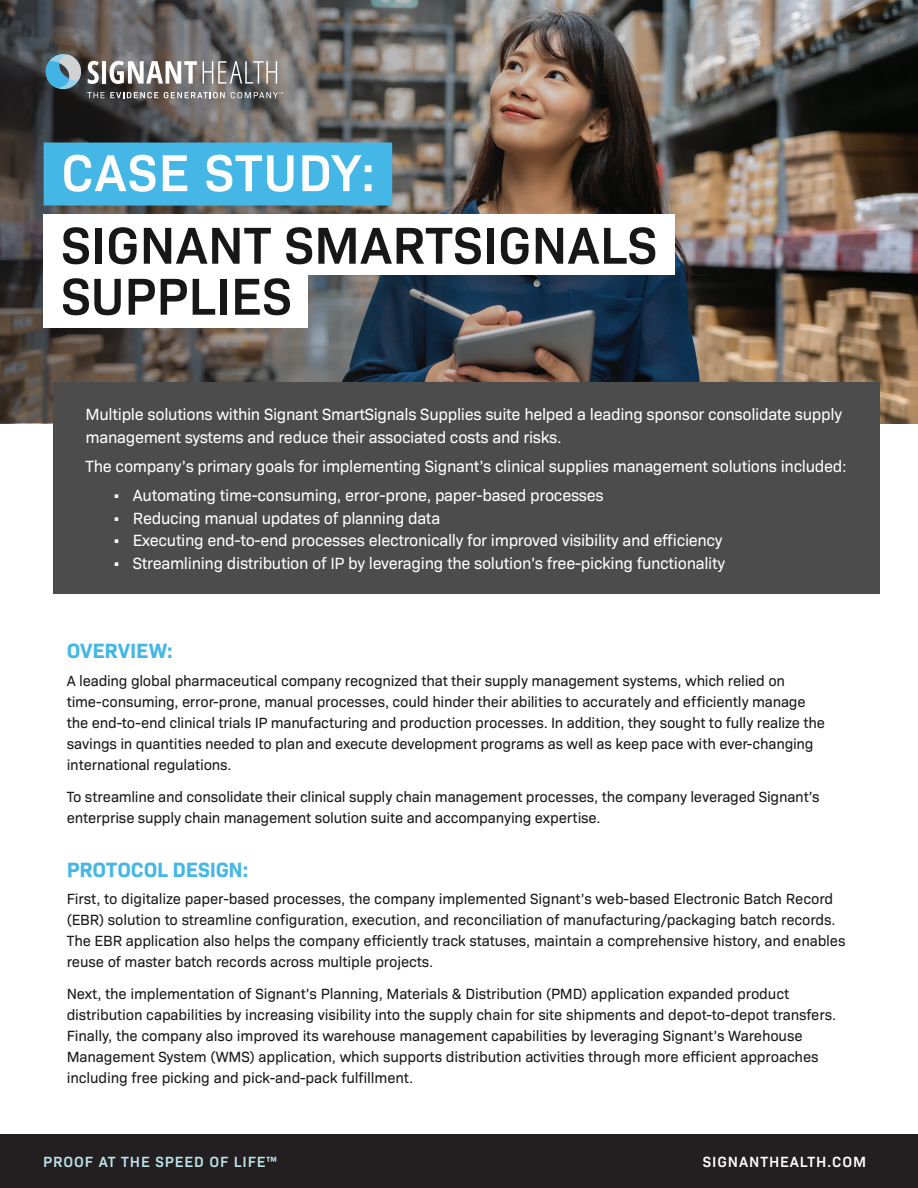
<style>
.page{position:relative;width:918px;height:1188px;background:#fff}
.page>*{position:absolute;margin:0;border:0;box-sizing:border-box;transform-origin:0 0}
.t1{font:600 52.8px/51px "Bio Sans";color:#181717}
.t2{font:600 52.8px "Bio Sans";letter-spacing:.02em;color:#fff}
.t3{font:700 21px "Bio Sans";letter-spacing:-.01em;color:#44b7e7}
.t4{font:16.5px/22.5px "Bio Sans";letter-spacing:-.02em;color:#fff}
.t5{font:15px/21px "Bio Sans";letter-spacing:-.01em;color:#181717}
.t6{font:600 15px "Bio Sans";letter-spacing:.06em;color:#bde4ea}
.t7{font:600 15px "Bio Sans";letter-spacing:.06em;color:#fff}
</style>
<div class="page">
<img style="left:0;top:0;width:918px;height:423px">
<svg style="left:46px;top:54px;width:237px;height:44px;background:#808384"></svg>
<div style="left:44px;top:214px;width:631px;height:61px;background:#fff"></div>
<div style="left:44px;top:268px;width:264px;height:60px;background:#fff"></div>
<div style="left:44px;top:143px;width:348px;height:63px;background:#44b7e7"></div>
<div style="left:54px;top:382px;width:826px;height:212px;background:#4c4c4c"></div>
<div style="left:0;top:1134px;width:918px;height:54px;background:#231f20"></div>
<h1 class="t2" style="left:61px;top:133px;width:316px">CASE STUDY:</h1>
<h1 class="t1" style="left:61px;top:216px;width:597px">SIGNANT SMARTSIGNALS<br>SUPPLIES</h1>
<p class="t4" style="left:86px;top:402px;width:758px">Multiple solutions within Signant SmartSignals Supplies suite helped a leading sponsor consolidate supply management systems and reduce their associated costs and risks.</p>
<p class="t4" style="left:86px;top:454px;width:763px">The company’s primary goals for implementing Signant’s clinical supplies management solutions included:</p>
<p class="t4" style="left:113px;top:483px;width:493px">• Automating time-consuming, error-prone, paper-based processes</p>
<p class="t4" style="left:113px;top:505px;width:329px">• Reducing manual updates of planning data</p>
<p class="t4" style="left:113px;top:528px;width:612px">• Executing end-to-end processes electronically for improved visibility and efficiency</p>
<p class="t4" style="left:113px;top:550px;width:614px">• Streamlining distribution of IP by leveraging the solution’s free-picking functionality</p>
<h2 class="t3" style="left:67px;top:635px;width:108px">OVERVIEW:</h2>
<p class="t5" style="left:67px;top:669px;width:760px">A leading global pharmaceutical company recognized that their supply management systems, which relied on time-consuming, error-prone, manual processes, could hinder their abilities to accurately and efficiently manage the end-to-end clinical trials IP manufacturing and production processes. In addition, they sought to fully realize the savings in quantities needed to plan and execute development programs as well as keep pace with ever-changing international regulations.</p>
<p class="t5" style="left:67px;top:785px;width:754px">To streamline and consolidate their clinical supply chain management processes, the company leveraged Signant’s enterprise supply chain management solution suite and accompanying expertise.</p>
<h2 class="t3" style="left:67px;top:853px;width:183px">PROTOCOL DESIGN:</h2>
<p class="t5" style="left:67px;top:888px;width:780px">First, to digitalize paper-based processes, the company implemented Signant’s web-based Electronic Batch Record (EBR) solution to streamline configuration, execution, and reconciliation of manufacturing/packaging batch records.<br>The EBR application also helps the company efficiently track statuses, maintain a comprehensive history, and enables reuse of master batch records across multiple projects.</p>
<p class="t5" style="left:67px;top:982px;width:771px">Next, the implementation of Signant’s Planning, Materials &amp; Distribution (PMD) application expanded product distribution capabilities by increasing visibility into the supply chain for site shipments and depot-to-depot transfers.<br>Finally, the company also improved its warehouse management capabilities by leveraging Signant’s Warehouse Management System (WMS) application, which supports distribution activities through more efficient approaches including free picking and pick-and-pack fulfillment.</p>
<p class="t6" style="left:43px;top:1150px;width:235px">PROOF AT THE SPEED OF LIFE™</p>
<p class="t7" style="left:703px;top:1150px;width:165px">SIGNANTHEALTH.COM</p>
</div>
